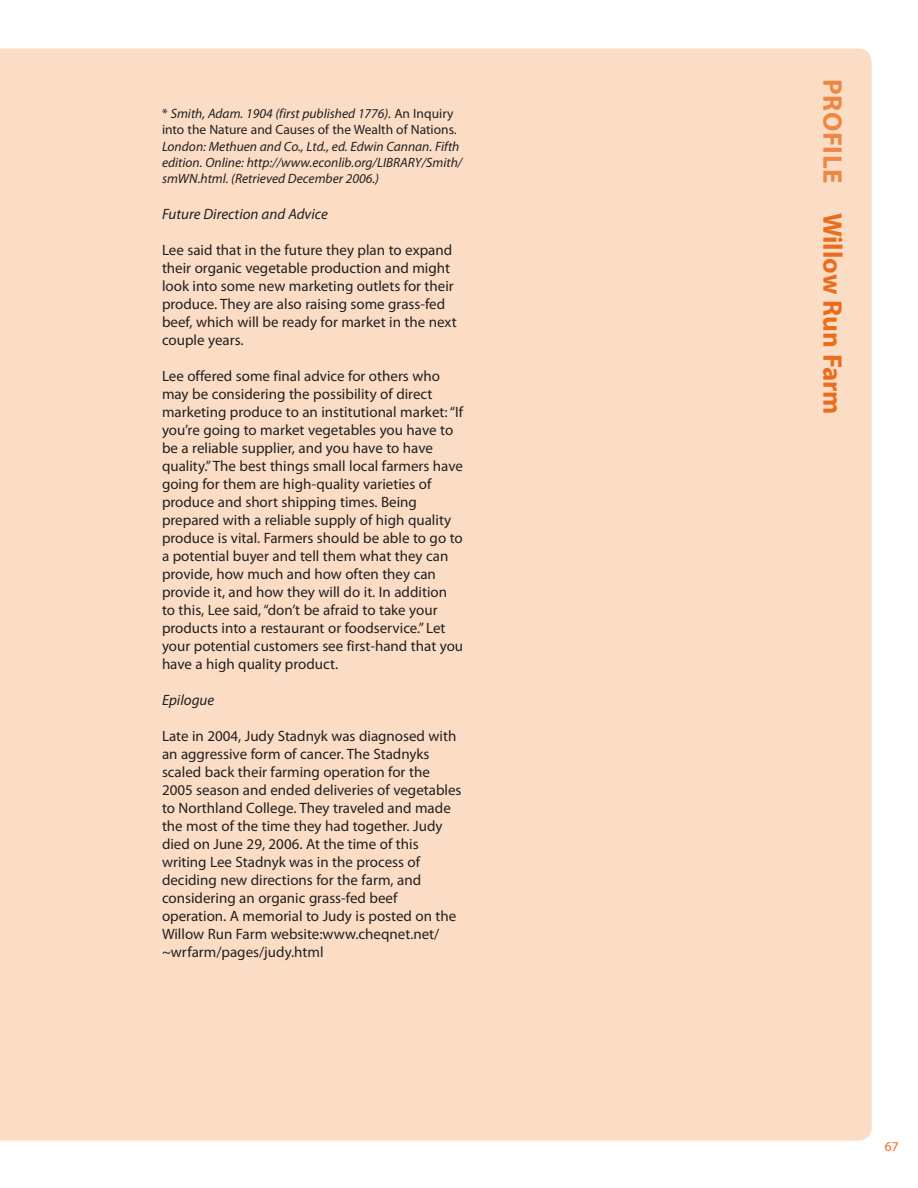
<style>
.page{position:relative;width:918px;height:1188px;background:#fff}
.page>*{position:absolute;margin:0;border:0;box-sizing:border-box;transform-origin:0 0}
.t1{font:700 27px "Myriad Pro";color:#ea6d1f}
.t2{font:15px/18px "Myriad Pro";color:#231f20}
.t3{font:italic 15px "Myriad Pro";color:#231f20}
.t4{font:italic 13.5px/16.2px "Myriad Pro";color:#231f20}
.misc_page{font:13.5px "Myriad Pro";color:#ea6d1f}
.s1{font-style:normal}
.s2{color:#ee8743}
</style>
<div class="page">
<div style="left:0;top:48px;width:872px;height:1093px;background:#fbddc5"></div>
<p class="t4" style="left:162px;top:105px;width:302px"><span class="s1">*</span> Smith, Adam. 1904 (first published 1776). <span class="s1">An Inquiry into the Nature and Causes of the Wealth of Nations.<br></span>London: Methuen and Co., Ltd., ed. Edwin Cannan. Fifth edition. Online: http://www.econlib.org/LIBRARY/Smith/ smWN.html. (Retrieved December 2006.)</p>
<p class="t3" style="left:162px;top:205px;width:167px">Future Direction and Advice</p>
<p class="t2" style="left:162px;top:241px;width:296px">Lee said that in the future they plan to expand their organic vegetable production and might look into some new marketing outlets for their produce. They are also raising some grass-fed beef, which will be ready for market in the next couple years.</p>
<p class="t2" style="left:162px;top:367px;width:303px">Lee offered some final advice for others who may be considering the possibility of direct marketing produce to an institutional market: “If you’re going to market vegetables you have to be a reliable supplier, and you have to have quality.” The best things small local farmers have going for them are high-quality varieties of produce and short shipping times. Being prepared with a reliable supply of high quality produce is vital. Farmers should be able to go to a potential buyer and tell them what they can provide, how much and how often they can provide it, and how they will do it. In addition to this, Lee said, “don’t be afraid to take your products into a restaurant or foodservice.” Let your potential customers see first-hand that you have a high quality product.</p>
<p class="t3" style="left:162px;top:691px;width:54px">Epilogue</p>
<p class="t2" style="left:162px;top:727px;width:301px">Late in 2004, Judy Stadnyk was diagnosed with an aggressive form of cancer. The Stadnyks scaled back their farming operation for the 2005 season and ended deliveries of vegetables to Northland College. They traveled and made the most of the time they had together. Judy died on June 29, 2006. At the time of this writing Lee Stadnyk was in the process of deciding new directions for the farm, and considering an organic grass-fed beef operation. A memorial to Judy is posted on the Willow Run Farm website:www.cheqnet.net/</p>
<p class="t2" style="left:162px;top:943px;width:163px">~wrfarm/pages/judy.html</p>
<p class="t1" style="left:850px;top:79px;width:337px;rotate:90deg"><span class="s2">PROFILE</span> Willow Run Farm</p>
<p class="misc_page" style="left:885px;top:1138px;width:15px">67</p>
</div>
